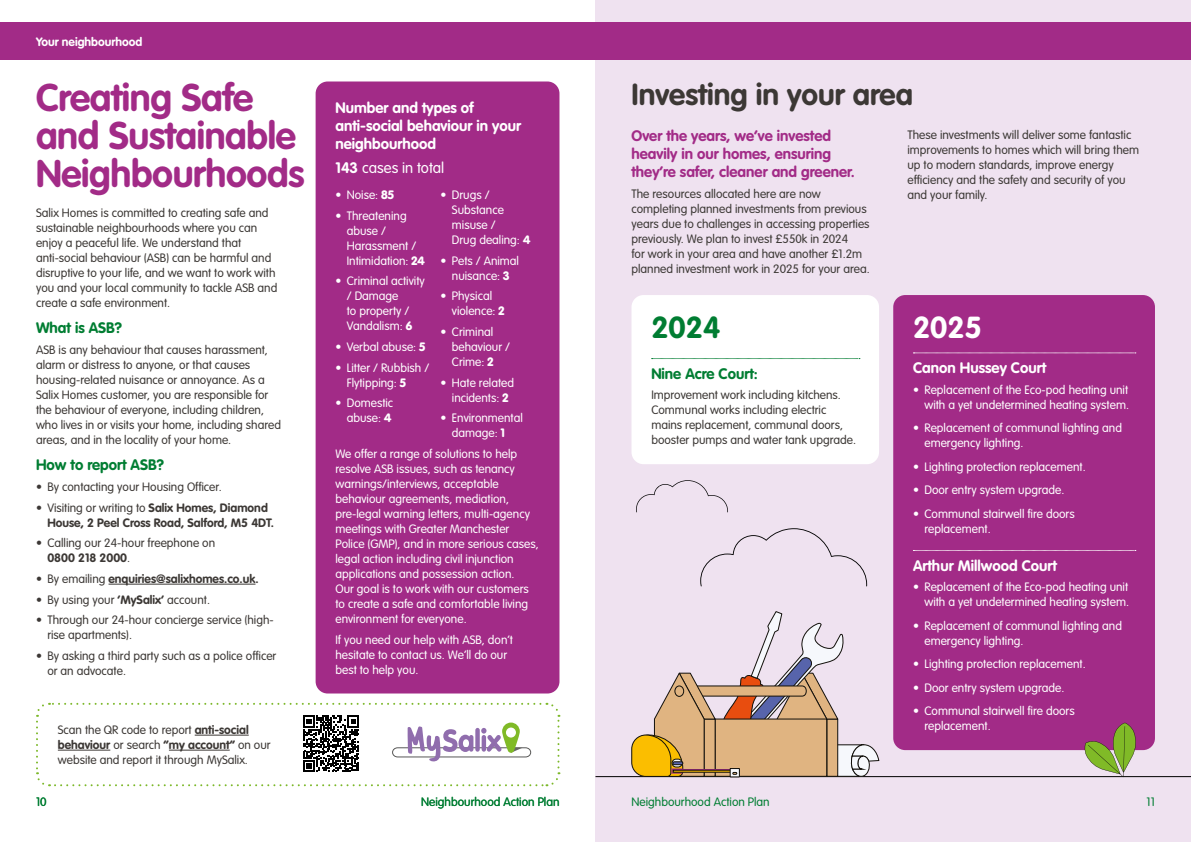
<style>
.page{position:relative;width:1191px;height:842px;background:#fff}
.page>*{position:absolute;margin:0;border:0;box-sizing:border-box;transform-origin:0 0}
.t1{font:700 38px/38px "VAG Rounded Std";letter-spacing:-.01em;color:#a22b87}
.t2{font:700 30px "VAG Rounded Std";color:#3c3835}
.t3{font:700 30px "VAG Rounded Std";color:#fff}
.t4{font:700 30px "VAG Rounded Std";color:#007d32}
.t5{font:700 15px/18px "VAG Rounded Std";color:#fff}
.t6{font:700 15px/18px "VAG Rounded Std";color:#a22b87}
.t7{font:700 15px "VAG Rounded Std";color:#007d32}
.t8{font:300 15px "VAG Rounded Std";color:#fff}
.t9{font:300 12px/15px "VAG Rounded Std";color:#3c3835}
.t10{font:300 12px/15px "VAG Rounded Std";color:#fff}
.t11{font:700 12px/15px "VAG Rounded Std";color:#3c3835}
.t12{font:300 12px "VAG Rounded Std";color:#007d32}
.t13{font:700 12px "VAG Rounded Std";color:#fff}
.s1{font-weight:300}
.s2{font-weight:700}
.s3{font-weight:900}
</style>
<div class="page">
<div style="left:595px;top:0;width:596px;height:842px;background:#efe2f0"></div>
<div style="left:893px;top:295px;width:262px;height:455px;background:#a22b87;border-radius:12px"></div>
<svg style="left:913px;top:353px;width:222px;height:1px"></svg>
<svg style="left:913px;top:550px;width:222px;height:1px"></svg>
<hr style="left:595px;top:776px;width:596px;height:1px;background:#000">
<div style="left:0;top:23px;width:595px;height:37px;background:#a22b87"></div>
<div style="left:595px;top:23px;width:596px;height:37px;background:#a22b87"></div>
<div style="left:631px;top:295px;width:248px;height:169px;background:#fff;border-radius:12px"></div>
<svg style="left:651px;top:358px;width:209px;height:1px"></svg>
<hr style="left:109px;top:584px;width:146px;height:1px;background:#3c3835">
<div style="left:315px;top:81px;width:244px;height:612px;background:#a22b87;border-radius:12px"></div>
<svg style="left:36px;top:702px;width:524px;height:85px"></svg>
<svg style="left:1083px;top:723px;width:54px;height:54px"></svg>
<svg style="left:631px;top:611px;width:248px;height:166px"></svg>
<svg style="left:636px;top:480px;width:92px;height:32px"></svg>
<svg style="left:700px;top:528px;width:167px;height:58px"></svg>
<p class="t13" style="left:36px;top:35px;width:108px">Your neighbourhood</p>
<h1 class="t1" style="left:36px;top:80px;width:270px">Creating Safe and Sustainable<br>Neighbourhoods</h1>
<p class="t9" style="left:36px;top:205px;width:243px">Salix Homes is committed to creating safe and sustainable neighbourhoods where you can enjoy a peaceful life. We understand that anti-social behaviour (ASB) can be harmful and disruptive to your life, and we want to work with you and your local community to tackle ASB and create a safe environment.</p>
<p class="t7" style="left:36px;top:319px;width:88px">What is ASB?</p>
<p class="t9" style="left:36px;top:342px;width:247px">ASB is any behaviour that causes harassment, alarm or distress to anyone, or that causes housing-related nuisance or annoyance. As a Salix Homes customer, you are responsible for the behaviour of everyone, including children, who lives in or visits your home, including shared areas, and in the locality of your home.</p>
<p class="t7" style="left:36px;top:456px;width:129px">How to report ASB?</p>
<p class="t9" style="left:36px;top:480px;width:187px">• By contacting your Housing Officer.</p>
<p class="t11" style="left:47px;top:500px;width:228px;text-indent:-11px"><span class="s1">• Visiting or writing to</span> Salix Homes, Diamond<br>House, 2 Peel Cross Road, Salford, M5 4DT.</p>
<p class="t9" style="left:47px;top:536px;width:169px;text-indent:-11px">• Calling our 24-hour freephone on<br><span class="s2">0800 218 2000</span>.</p>
<p class="t11" style="left:36px;top:572px;width:224px"><span class="s1">• By emailing</span> enquiries@salixhomes.co.uk.</p>
<p class="t9" style="left:36px;top:592px;width:175px">• By using your <span class="s2">‘MySalix’</span> account.</p>
<p class="t9" style="left:47px;top:613px;width:228px;text-indent:-11px">• Through our 24-hour concierge service (high&shy;rise apartments).</p>
<p class="t9" style="left:47px;top:649px;width:230px;text-indent:-11px">• By asking a third party such as a police officer or an advocate.</p>
<p class="t9" style="left:58px;top:723px;width:214px">Scan the QR code to report <span class="s2">anti-social behaviour</span> or search <span class="s2">“my account”</span> on our website and report it through MySalix.</p>
<p class="t5" style="left:335px;top:99px;width:187px">Number and types of anti-social behaviour in your neighbourhood</p>
<p class="t8" style="left:335px;top:159px;width:110px"><span class="s2">143</span> cases in total</p>
<p class="t10" style="left:335px;top:188px;width:60px">• Noise: <span class="s3">85</span></p>
<p class="t10" style="left:347px;top:208px;width:80px;text-indent:-11px">• Threatening abuse /<br>Harassment /<br>Intimidation: <span class="s3">24</span></p>
<p class="t10" style="left:347px;top:274px;width:79px;text-indent:-11px">• Criminal activity / Damage<br>to property /<br>Vandalism: <span class="s3">6</span></p>
<p class="t10" style="left:335px;top:340px;width:91px">• Verbal abuse: <span class="s3">5</span></p>
<p class="t10" style="left:347px;top:360px;width:84px;text-indent:-11px">• Litter / Rubbish /<br>Flytipping: <span class="s3">5</span></p>
<p class="t10" style="left:335px;top:396px;width:59px;text-align:right">• Domestic abuse: <span class="s3">4</span></p>
<p class="t10" style="left:452px;top:188px;width:80px;text-indent:-11px">• Drugs /<br>Substance misuse /<br>Drug dealing: <span class="s3">4</span></p>
<p class="t10" style="left:440px;top:253px;width:80px;text-align:center">• Pets / Animal nuisance: <span class="s3">3</span></p>
<p class="t10" style="left:452px;top:289px;width:54px;text-indent:-11px">• Physical violence: <span class="s3">2</span></p>
<p class="t10" style="left:452px;top:325px;width:60px;text-indent:-11px">• Criminal behaviour /<br>Crime: <span class="s3">2</span></p>
<p class="t10" style="left:440px;top:375px;width:75px;text-align:center">• Hate related incidents: <span class="s3">2</span></p>
<p class="t10" style="left:440px;top:411px;width:84px;text-align:center">• Environmental damage: <span class="s3">1</span></p>
<p class="t10" style="left:335px;top:447px;width:205px">We offer a range of solutions to help resolve ASB issues, such as tenancy warnings/interviews, acceptable behaviour agreements, mediation, pre-legal warning letters, multi-agency meetings with Greater Manchester Police (GMP), and in more serious cases, legal action including civil injunction applications and possession action.<br>Our goal is to work with our customers to create a safe and comfortable living environment for everyone.</p>
<p class="t10" style="left:335px;top:632px;width:179px">If you need our help with ASB, don’t hesitate to contact us. We’ll do our best to help you.</p>
<p class="t12" style="left:36px;top:795px;width:12px">10</p>
<p class="t12" style="left:421px;top:795px;width:140px">Neighbourhood Action Plan</p>
<h2 class="t2" style="left:631px;top:77px;width:283px">Investing in your area</h2>
<p class="t6" style="left:631px;top:127px;width:225px">Over the years, we’ve invested heavily in our homes, ensuring they’re safer, cleaner and greener.</p>
<p class="t9" style="left:631px;top:187px;width:240px">The resources allocated here are now completing planned investments from previous years due to challenges in accessing properties previously. We plan to invest £550k in 2024<br>for work in your area and have another £1.2m planned investment work in 2025 for your area.</p>
<h2 class="t4" style="left:651px;top:310px;width:70px">2024</h2>
<p class="t7" style="left:651px;top:365px;width:108px">Nine Acre Court:</p>
<p class="t9" style="left:651px;top:388px;width:206px">Improvement work including kitchens.<br>Communal works including electric mains replacement, communal doors, booster pumps and water tank upgrade.</p>
<p class="t9" style="left:907px;top:128px;width:233px">These investments will deliver some fantastic improvements to homes which will bring them up to modern standards, improve energy efficiency and the safety and security of you and your family.</p>
<h2 class="t3" style="left:913px;top:310px;width:70px">2025</h2>
<p class="t5" style="left:913px;top:359px;width:135px">Canon Hussey Court</p>
<p class="t10" style="left:913px;top:382px;width:217px;text-align:right">• Replacement of the Eco-pod heating unit with a yet undetermined heating system.</p>
<p class="t10" style="left:924px;top:421px;width:199px;text-indent:-11px">• Replacement of communal lighting and emergency lighting.</p>
<p class="t10" style="left:913px;top:459px;width:174px">• Lighting protection replacement.</p>
<p class="t10" style="left:913px;top:483px;width:153px">• Door entry system upgrade.</p>
<p class="t10" style="left:924px;top:506px;width:152px;text-indent:-11px">• Communal stairwell fire doors replacement.</p>
<p class="t5" style="left:913px;top:557px;width:145px">Arthur Millwood Court</p>
<p class="t10" style="left:913px;top:580px;width:217px;text-align:right">• Replacement of the Eco-pod heating unit with a yet undetermined heating system.</p>
<p class="t10" style="left:924px;top:618px;width:199px;text-indent:-11px">• Replacement of communal lighting and emergency lighting.</p>
<p class="t10" style="left:913px;top:657px;width:174px">• Lighting protection replacement.</p>
<p class="t10" style="left:913px;top:680px;width:153px">• Door entry system upgrade.</p>
<p class="t10" style="left:924px;top:704px;width:152px;text-indent:-11px">• Communal stairwell fire doors replacement.</p>
<p class="t12" style="left:631px;top:795px;width:140px">Neighbourhood Action Plan</p>
<p class="t12" style="left:1146px;top:795px;width:10px">11</p>
</div>
